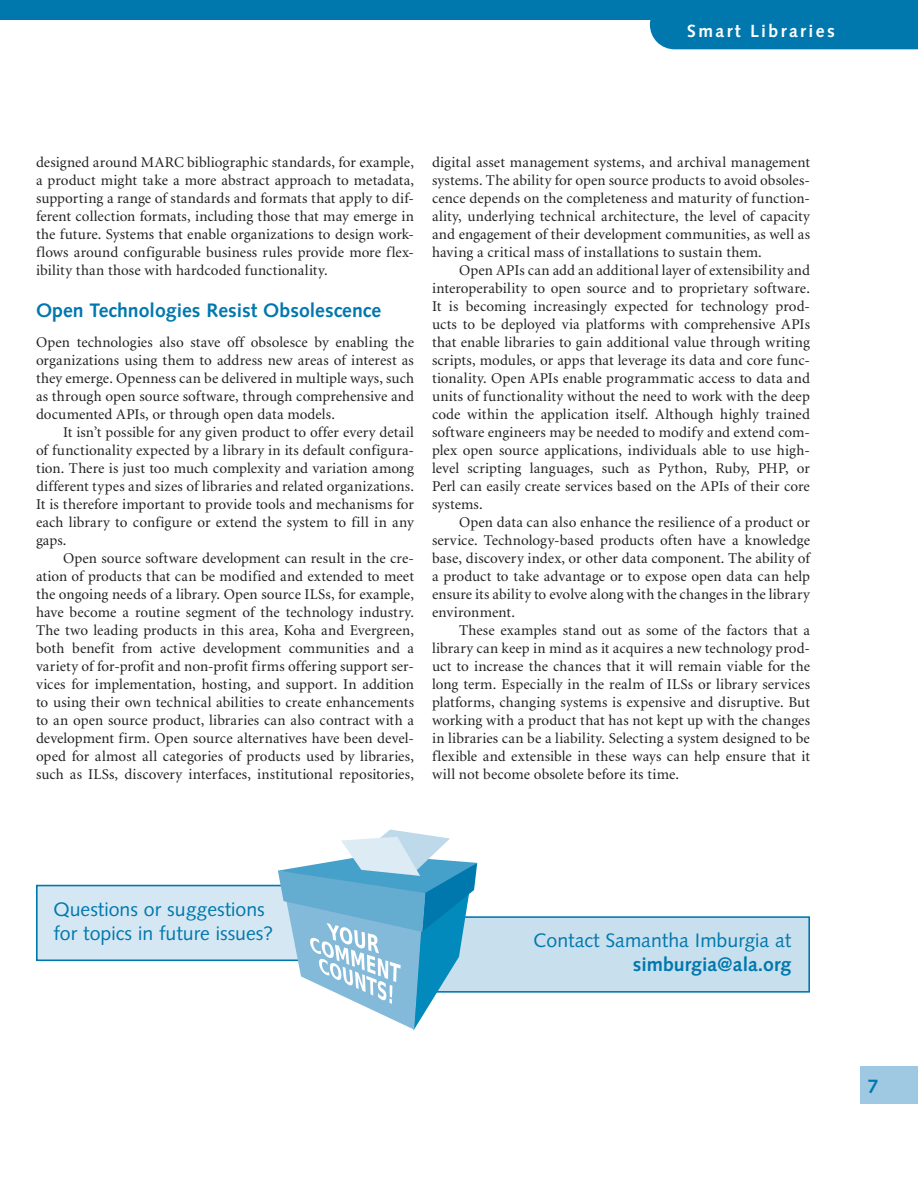
<style>
.page{position:relative;width:918px;height:1188px;background:#fff}
.page>*{position:absolute;margin:0;border:0;box-sizing:border-box;transform-origin:0 0}
.t1{font:19.5px/24px "Syntax";color:#0078ae}
.t2{font:700 19.5px "Syntax";color:#0078ae}
.t3{font:700 17.7px "Syntax";letter-spacing:.135em;color:#fff}
.t4{font:15px/18px "Minion";letter-spacing:.01em;color:#231f20;text-align:justify}
</style>
<div class="page">
<div style="left:0;top:0;width:918px;height:20px;background:#0078ae"></div>
<div style="left:650px;top:20px;width:268px;height:29px;background:#0078ae"></div>
<div style="left:860px;top:1066px;width:58px;height:38px;background:#9fc8e2"></div>
<div style="left:36px;top:885px;width:410px;height:76px;background:#d5e7f2;border:2px solid #0078ae"></div>
<div style="left:400px;top:916px;width:410px;height:77px;background:#c8dfee;border:2px solid #0078ae"></div>
<svg style="left:278px;top:830px;width:199px;height:200px"></svg>
<p class="t3" style="left:687px;top:20px;width:149px">Smart Libraries</p>
<p class="t4" style="left:36px;top:153px;width:380px">designed around MARC bibliographic standards, for example, a product might take a more abstract approach to metadata, supporting a range of standards and formats that apply to dif&shy;ferent collection formats, including those that may emerge in the future. Systems that enable organizations to design work&shy;flows around configurable business rules provide more flex&shy;ibility than those with hardcoded functionality.</p>
<h1 class="t2" style="left:36px;top:299px;width:347px">Open Technologies Resist Obsolescence</h1>
<p class="t4" style="left:36px;top:333px;width:380px">Open technologies also stave off obsolesce by enabling the organizations using them to address new areas of interest as they emerge. Openness can be delivered in multiple ways, such as through open source software, through comprehensive and documented APIs, or through open data models.</p>
<p class="t4" style="left:36px;top:423px;width:380px;text-indent:27px">It isn’t possible for any given product to offer every detail of functionality expected by a library in its default configura&shy;tion. There is just too much complexity and variation among different types and sizes of libraries and related organizations.<br>It is therefore important to provide tools and mechanisms for each library to configure or extend the system to fill in any gaps.</p>
<p class="t4" style="left:36px;top:549px;width:380px;text-indent:27px">Open source software development can result in the cre&shy;ation of products that can be modified and extended to meet the ongoing needs of a library. Open source ILSs, for example, have become a routine segment of the technology industry.<br>The two leading products in this area, Koha and Evergreen, both benefit from active development communities and a variety of for-profit and non-profit firms offering support ser&shy;vices for implementation, hosting, and support. In addition to using their own technical abilities to create enhancements to an open source product, libraries can also contract with a development firm. Open source alternatives have been devel&shy;oped for almost all categories of products used by libraries, such as ILSs, discovery interfaces, institutional repositories,</p>
<p class="t4" style="left:432px;top:153px;width:380px">digital asset management systems, and archival management systems. The ability for open source products to avoid obsoles&shy;cence depends on the completeness and maturity of function&shy;ality, underlying technical architecture, the level of capacity and engagement of their development communities, as well as having a critical mass of installations to sustain them.</p>
<p class="t4" style="left:432px;top:261px;width:380px;text-indent:27px">Open APIs can add an additional layer of extensibility and interoperability to open source and to proprietary software.<br>It is becoming increasingly expected for technology prod&shy;ucts to be deployed via platforms with comprehensive APIs that enable libraries to gain additional value through writing scripts, modules, or apps that leverage its data and core func&shy;tionality. Open APIs enable programmatic access to data and units of functionality without the need to work with the deep code within the application itself. Although highly trained software engineers may be needed to modify and extend com&shy;plex open source applications, individuals able to use high&shy;level scripting languages, such as Python, Ruby, PHP, or Perl can easily create services based on the APIs of their core systems.</p>
<p class="t4" style="left:432px;top:513px;width:380px;text-indent:27px">Open data can also enhance the resilience of a product or service. Technology-based products often have a knowledge base, discovery index, or other data component. The ability of a product to take advantage or to expose open data can help ensure its ability to evolve along with the changes in the library environment.</p>
<p class="t4" style="left:432px;top:621px;width:380px;text-indent:27px">These examples stand out as some of the factors that a library can keep in mind as it acquires a new technology prod&shy;uct to increase the chances that it will remain viable for the long term. Especially in the realm of ILSs or library services platforms, changing systems is expensive and disruptive. But working with a product that has not kept up with the changes in libraries can be a liability. Selecting a system designed to be flexible and extensible in these ways can help ensure that it will not become obsolete before its time.</p>
<h1 class="t1" style="left:53px;top:897px;width:221px">Questions or suggestions for topics in future issues?</h1>
<h1 class="t1" style="left:534px;top:929px;width:259px">Contact Samantha Imburgia at</h1>
<h1 class="t2" style="left:633px;top:953px;width:160px">simburgia@ala.org</h1>
<h1 class="t2" style="left:868px;top:1075px;width:12px">7</h1>
</div>
